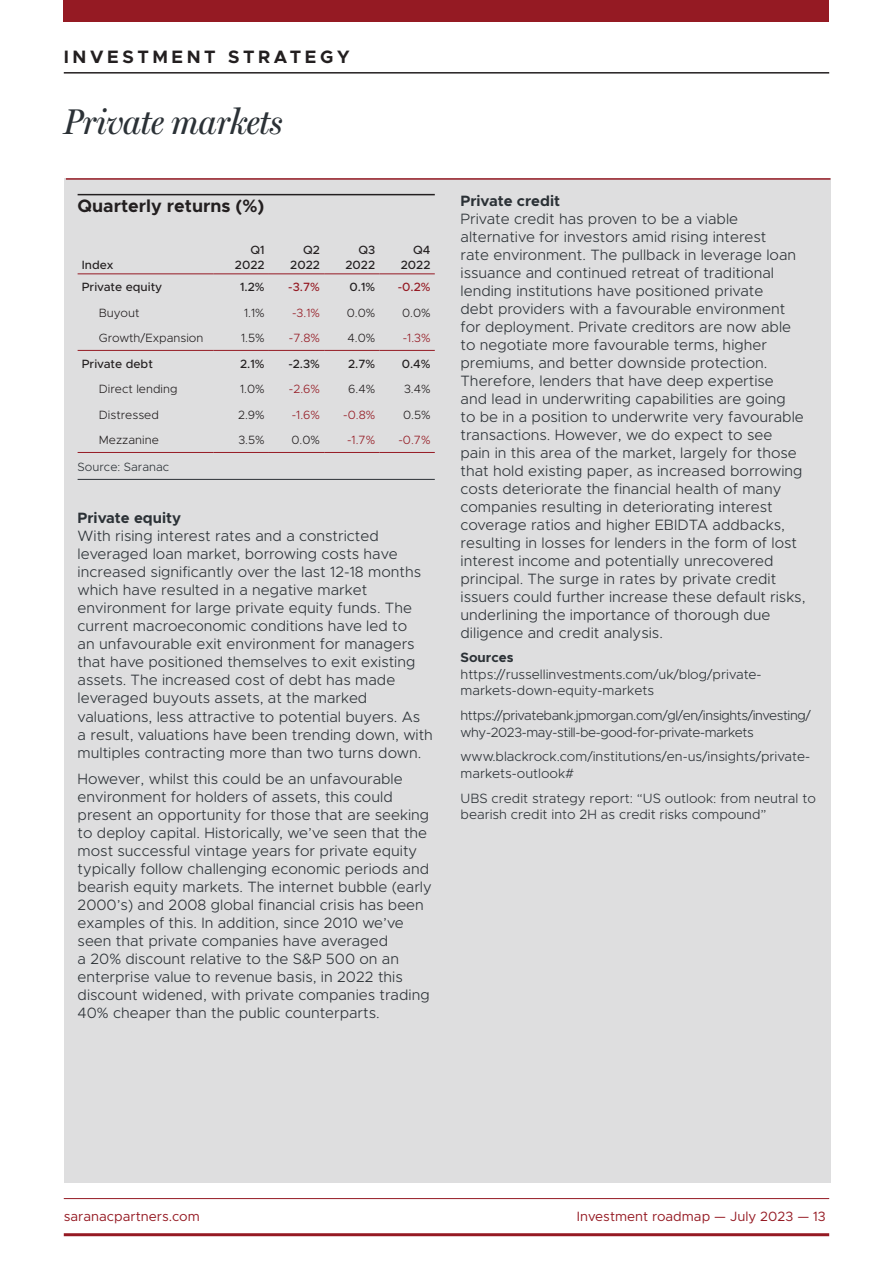
<style>
.page{position:relative;width:893px;height:1263px;background:#fff}
.page>*{position:absolute;margin:0;border:0;box-sizing:border-box;transform-origin:0 0}
.AA_dashboard_main_heading{font:italic 36px "Miller Headline";color:#2b3136}
.AA_chart_heading{font:700 18px "Metropolis";color:#231f20}
.AA_dashboard_asset_class_head{font:700 18px "Metropolis";letter-spacing:.2em;color:#231f20}
.AA_dashboard_body_8_10{font:300 15px/18px "Metropolis";color:#2b3136}
.AA_dashboard_subhead{font:700 15px "Metropolis";color:#2b3136}
.AA_chart_source_7_9{font:300 13.5px/16.5px "Metropolis";color:#2b3136}
.AA_chart_source_7_9-2{font:300 13.5px/16.5px "Metropolis";letter-spacing:-.03em;color:#2b3136}
.AA_footer{font:13.5px "Metropolis";color:#951a23}
.AA_chart_source_7_9-3{font:700 13.5px "Metropolis";color:#2b3136}
.t1{font:300 12px "Metropolis";color:#231f20}
.t2{font:500 12px/14.4px "Metropolis";color:#231f20;text-align:right}
.t3{font:300 12px "Metropolis";color:#951a23}
.AA_chart_source_7_9-4{font:300 12px "Metropolis";color:#2b3136}
.t4{font:500 12px "Metropolis";color:#951a23}
</style>
<div class="page">
<div style="left:64px;top:178px;width:766px;height:1005px;background:#dededf"></div>
<hr style="left:66px;top:178px;width:764px;height:2px;background:#951a23">
<hr style="left:64px;top:1233px;width:765px;height:3px;background:#951a23">
<hr style="left:64px;top:1198px;width:765px;height:1px;background:#951a23">
<hr style="left:64px;top:72px;width:765px;height:2px;background:#231f20">
<div style="left:64px;top:0;width:765px;height:21px;background:#951a23"></div>
<hr style="left:78px;top:273px;width:136px;height:1px;background:#951a23">
<hr style="left:214px;top:273px;width:55px;height:1px;background:#951a23">
<hr style="left:269px;top:273px;width:55px;height:1px;background:#951a23">
<hr style="left:324px;top:273px;width:55px;height:1px;background:#951a23">
<hr style="left:379px;top:273px;width:56px;height:1px;background:#951a23">
<hr style="left:78px;top:350px;width:136px;height:1px;background:#951a23">
<hr style="left:214px;top:350px;width:55px;height:1px;background:#951a23">
<hr style="left:269px;top:350px;width:55px;height:1px;background:#951a23">
<hr style="left:324px;top:350px;width:55px;height:1px;background:#951a23">
<hr style="left:379px;top:350px;width:56px;height:1px;background:#951a23">
<hr style="left:78px;top:452px;width:136px;height:1px;background:#951a23">
<hr style="left:214px;top:452px;width:55px;height:1px;background:#951a23">
<hr style="left:269px;top:452px;width:55px;height:1px;background:#951a23">
<hr style="left:324px;top:452px;width:55px;height:1px;background:#951a23">
<hr style="left:379px;top:452px;width:56px;height:1px;background:#951a23">
<hr style="left:78px;top:194px;width:357px;height:1px;background:#231f20">
<hr style="left:78px;top:479px;width:357px;height:1px;background:#2b3136">
<p class="AA_dashboard_asset_class_head" style="left:64px;top:46px;width:287px">INVESTMENT STRATEGY</p>
<p class="AA_dashboard_main_heading" style="left:64px;top:100px;width:220px">Private markets</p>
<p class="AA_chart_heading" style="left:78px;top:195px;width:188px">Quarterly returns (%)</p>
<p class="t2" style="left:82px;top:257px;width:33px">Index</p>
<p class="t2" style="left:235px;top:243px;width:31px">Q1<br>2022</p>
<p class="t2" style="left:290px;top:243px;width:31px">Q2<br>2022</p>
<p class="t2" style="left:345px;top:243px;width:31px">Q3<br>2022</p>
<p class="t2" style="left:401px;top:243px;width:31px">Q4<br>2022</p>
<p class="t2" style="left:82px;top:280px;width:82px">Private equity</p>
<p class="t2" style="left:240px;top:280px;width:26px">1.2%</p>
<p class="t4" style="left:288px;top:280px;width:33px">-3.7%</p>
<p class="t2" style="left:350px;top:280px;width:27px">0.1%</p>
<p class="t4" style="left:398px;top:280px;width:34px">-0.2%</p>
<p class="t1" style="left:99px;top:305px;width:42px">Buyout</p>
<p class="t1" style="left:244px;top:305px;width:22px">1.1%</p>
<p class="t3" style="left:292px;top:305px;width:29px">-3.1%</p>
<p class="t1" style="left:347px;top:305px;width:30px">0.0%</p>
<p class="t1" style="left:402px;top:305px;width:30px">0.0%</p>
<p class="t1" style="left:99px;top:331px;width:106px">Growth/Expansion</p>
<p class="t1" style="left:241px;top:331px;width:25px">1.5%</p>
<p class="t3" style="left:289px;top:331px;width:33px">-7.8%</p>
<p class="t1" style="left:347px;top:331px;width:29px">4.0%</p>
<p class="t3" style="left:403px;top:331px;width:29px">-1.3%</p>
<p class="t2" style="left:82px;top:357px;width:73px">Private debt</p>
<p class="t2" style="left:240px;top:357px;width:26px">2.1%</p>
<p class="t2" style="left:288px;top:357px;width:33px">-2.3%</p>
<p class="t2" style="left:348px;top:357px;width:29px">2.7%</p>
<p class="t2" style="left:402px;top:357px;width:30px">0.4%</p>
<p class="t1" style="left:99px;top:382px;width:80px">Direct lending</p>
<p class="t1" style="left:240px;top:382px;width:26px">1.0%</p>
<p class="t3" style="left:289px;top:382px;width:33px">-2.6%</p>
<p class="t1" style="left:348px;top:382px;width:28px">6.4%</p>
<p class="t1" style="left:404px;top:382px;width:28px">3.4%</p>
<p class="t1" style="left:99px;top:407px;width:62px">Distressed</p>
<p class="t1" style="left:238px;top:407px;width:28px">2.9%</p>
<p class="t3" style="left:292px;top:407px;width:30px">-1.6%</p>
<p class="t3" style="left:343px;top:407px;width:33px">-0.8%</p>
<p class="t1" style="left:403px;top:407px;width:29px">0.5%</p>
<p class="t1" style="left:99px;top:433px;width:61px">Mezzanine</p>
<p class="t1" style="left:238px;top:433px;width:28px">3.5%</p>
<p class="t1" style="left:291px;top:433px;width:30px">0.0%</p>
<p class="t3" style="left:347px;top:433px;width:30px">-1.7%</p>
<p class="t3" style="left:399px;top:433px;width:34px">-0.7%</p>
<p class="AA_chart_source_7_9-4" style="left:78px;top:459px;width:93px">Source: Saranac</p>
<p class="AA_dashboard_subhead" style="left:78px;top:509px;width:105px">Private equity</p>
<p class="AA_dashboard_body_8_10" style="left:78px;top:527px;width:357px">With rising interest rates and a constricted leveraged loan market, borrowing costs have increased significantly over the last 12-18 months which have resulted in a negative market environment for large private equity funds. The current macroeconomic conditions have led to<br>an unfavourable exit environment for managers that have positioned themselves to exit existing assets. The increased cost of debt has made leveraged buyouts assets, at the marked valuations, less attractive to potential buyers. As<br>a result, valuations have been trending down, with multiples contracting more than two turns down.</p>
<p class="AA_dashboard_body_8_10" style="left:78px;top:769px;width:356px">However, whilst this could be an unfavourable environment for holders of assets, this could present an opportunity for those that are seeking to deploy capital. Historically, we’ve seen that the most successful vintage years for private equity typically follow challenging economic periods and bearish equity markets. The internet bubble (early 2000’s) and 2008 global financial crisis has been examples of this. In addition, since 2010 we’ve seen that private companies have averaged<br>a 20% discount relative to the S&amp;P 500 on an enterprise value to revenue basis, in 2022 this discount widened, with private companies trading 40% cheaper than the public counterparts.</p>
<p class="AA_dashboard_subhead" style="left:460px;top:191px;width:101px">Private credit</p>
<p class="AA_dashboard_body_8_10" style="left:460px;top:210px;width:346px">Private credit has proven to be a viable alternative for investors amid rising interest<br>rate environment. The pullback in leverage loan issuance and continued retreat of traditional lending institutions have positioned private<br>debt providers with a favourable environment for deployment. Private creditors are now able to negotiate more favourable terms, higher premiums, and better downside protection.<br>Therefore, lenders that have deep expertise<br>and lead in underwriting capabilities are going<br>to be in a position to underwrite very favourable transactions. However, we do expect to see pain in this area of the market, largely for those that hold existing paper, as increased borrowing costs deteriorate the financial health of many companies resulting in deteriorating interest coverage ratios and higher EBIDTA addbacks, resulting in losses for lenders in the form of lost interest income and potentially unrecovered principal. The surge in rates by private credit issuers could further increase these default risks, underlining the importance of thorough due diligence and credit analysis.</p>
<p class="AA_chart_source_7_9-3" style="left:460px;top:649px;width:55px">Sources</p>
<p class="AA_chart_source_7_9" style="left:460px;top:666px;width:303px">https://russellinvestments.com/uk/blog/private&shy;markets-down-equity-markets</p>
<p class="AA_chart_source_7_9-2" style="left:460px;top:707px;width:352px">https://privatebank.jpmorgan.com/gl/en/insights/investing/ why-2023-may-still-be-good-for-private-markets</p>
<p class="AA_chart_source_7_9" style="left:460px;top:748px;width:351px">www.blackrock.com/institutions/en-us/insights/private&shy;markets-outlook#</p>
<p class="AA_chart_source_7_9" style="left:460px;top:790px;width:357px">UBS credit strategy report: “US outlook: from neutral to bearish credit into 2H as credit risks compound”</p>
<p class="AA_footer" style="left:64px;top:1207px;width:138px">saranacpartners.com</p>
<p class="AA_footer" style="left:577px;top:1207px;width:250px">Investment roadmap — July 2023 — 13</p>
</div>
